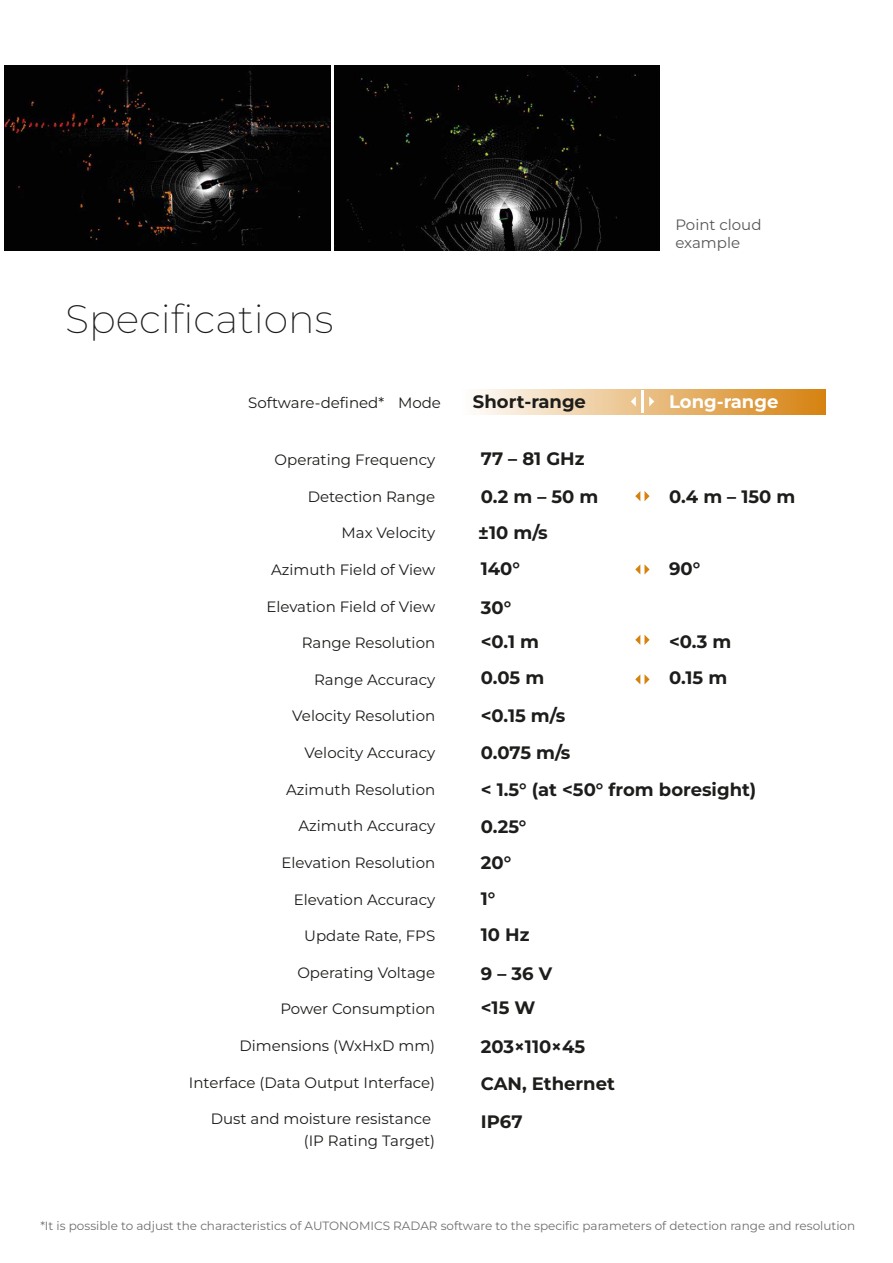
<style>
.page{position:relative;width:893px;height:1263px;background:#fff}
.page>*{position:absolute;margin:0;border:0;box-sizing:border-box;transform-origin:0 0}
.t1{font:200 39.6px "Montserrat";color:#1d1d1b}
.t2{font:700 18px/36.6px "Montserrat";color:#1d1d1b}
.t3{font:700 18px "Montserrat";color:#fff}
.t4{font:15px/21.6px "Montserrat";color:#1d1d1b;text-align:right}
.t5{font:15px/18px "Montserrat";color:#575756}
.t6{font:12px "Montserrat";color:#706f6f}
</style>
<div class="page">
<div style="left:460px;top:389px;width:365px;height:26px;background:linear-gradient(to right,#fff,#d68311)"></div>
<hr style="left:641px;top:391px;width:3px;height:22px;background:#fff">
<svg style="left:649px;top:396px;width:5px;height:11px"></svg>
<svg style="left:631px;top:396px;width:5px;height:11px"></svg>
<svg style="left:635px;top:491px;width:15px;height:10px"></svg>
<svg style="left:635px;top:564px;width:15px;height:10px"></svg>
<svg style="left:635px;top:635px;width:15px;height:10px"></svg>
<svg style="left:635px;top:674px;width:15px;height:10px"></svg>
<img style="left:334px;top:65px;width:326px;height:185px">
<img style="left:5px;top:65px;width:325px;height:185px">
<h1 class="t1" style="left:65px;top:292px;width:270px">Specifications</h1>
<p class="t5" style="left:675px;top:216px;width:88px">Point cloud example</p>
<p class="t4" style="left:248px;top:391px;width:194px">Software-defined* Mode</p>
<p class="t2" style="left:473px;top:383px;width:115px">Short-range</p>
<p class="t3" style="left:669px;top:390px;width:111px">Long-range</p>
<p class="t4" style="left:275px;top:449px;width:162px">Operating Frequency</p>
<p class="t4" style="left:308px;top:485px;width:129px">Detection Range</p>
<p class="t4" style="left:342px;top:522px;width:95px">Max Velocity</p>
<p class="t4" style="left:271px;top:558px;width:166px">Azimuth Field of View</p>
<p class="t4" style="left:266px;top:595px;width:170px">Elevation Field of View</p>
<p class="t4" style="left:302px;top:632px;width:135px">Range Resolution</p>
<p class="t4" style="left:314px;top:668px;width:123px">Range Accuracy</p>
<p class="t4" style="left:292px;top:705px;width:144px">Velocity Resolution</p>
<p class="t4" style="left:305px;top:741px;width:132px">Velocity Accuracy</p>
<p class="t4" style="left:286px;top:778px;width:151px">Azimuth Resolution</p>
<p class="t4" style="left:298px;top:815px;width:138px">Azimuth Accuracy</p>
<p class="t4" style="left:281px;top:851px;width:155px">Elevation Resolution</p>
<p class="t4" style="left:294px;top:888px;width:143px">Elevation Accuracy</p>
<p class="t4" style="left:304px;top:924px;width:132px">Update Rate, FPS</p>
<p class="t4" style="left:297px;top:961px;width:139px">Operating Voltage</p>
<p class="t4" style="left:280px;top:998px;width:156px">Power Consumption</p>
<p class="t4" style="left:239px;top:1034px;width:197px">Dimensions (WхHхD mm)</p>
<p class="t4" style="left:189px;top:1071px;width:248px">Interface (Data Output Interface)</p>
<p class="t4" style="left:211px;top:1107px;width:226px">Dust and moisture resistance (IP Rating Target)</p>
<p class="t2" style="left:481px;top:440px;width:105px">77 – 81 GHz</p>
<p class="t2" style="left:481px;top:478px;width:119px">0.2 m – 50 m</p>
<p class="t2" style="left:669px;top:478px;width:128px">0.4 m – 150 m</p>
<p class="t2" style="left:478px;top:514px;width:71px">±10 m/s</p>
<p class="t2" style="left:481px;top:550px;width:41px">140°</p>
<p class="t2" style="left:669px;top:550px;width:33px">90°</p>
<p class="t2" style="left:481px;top:589px;width:32px">30°</p>
<p class="t2" style="left:481px;top:622px;width:60px">&lt;0.1 m</p>
<p class="t2" style="left:669px;top:622px;width:64px">&lt;0.3 m</p>
<p class="t2" style="left:481px;top:659px;width:277px">0.05 m<br>&lt;0.15 m/s<br>0.075 m/s<br>&lt; 1.5° (at &lt;50° from boresight)<br>0.25°<br>20°<br>1°<br>10 Hz</p>
<p class="t2" style="left:481px;top:955px;width:73px;line-height:34.5px">9 – 36 V &lt;15 W</p>
<p class="t2" style="left:481px;top:1028px;width:106px">203×110×45</p>
<p class="t2" style="left:669px;top:659px;width:60px">0.15 m</p>
<p class="t2" style="left:481px;top:1065px;width:136px;line-height:37.5px">CAN, Ethernet<br>IP67</p>
<p class="t6" style="left:40px;top:1218px;width:816px">*It is possible to adjust the characteristics of AUTONOMICS RADAR software to the specific parameters of detection range and resolution</p>
</div>
